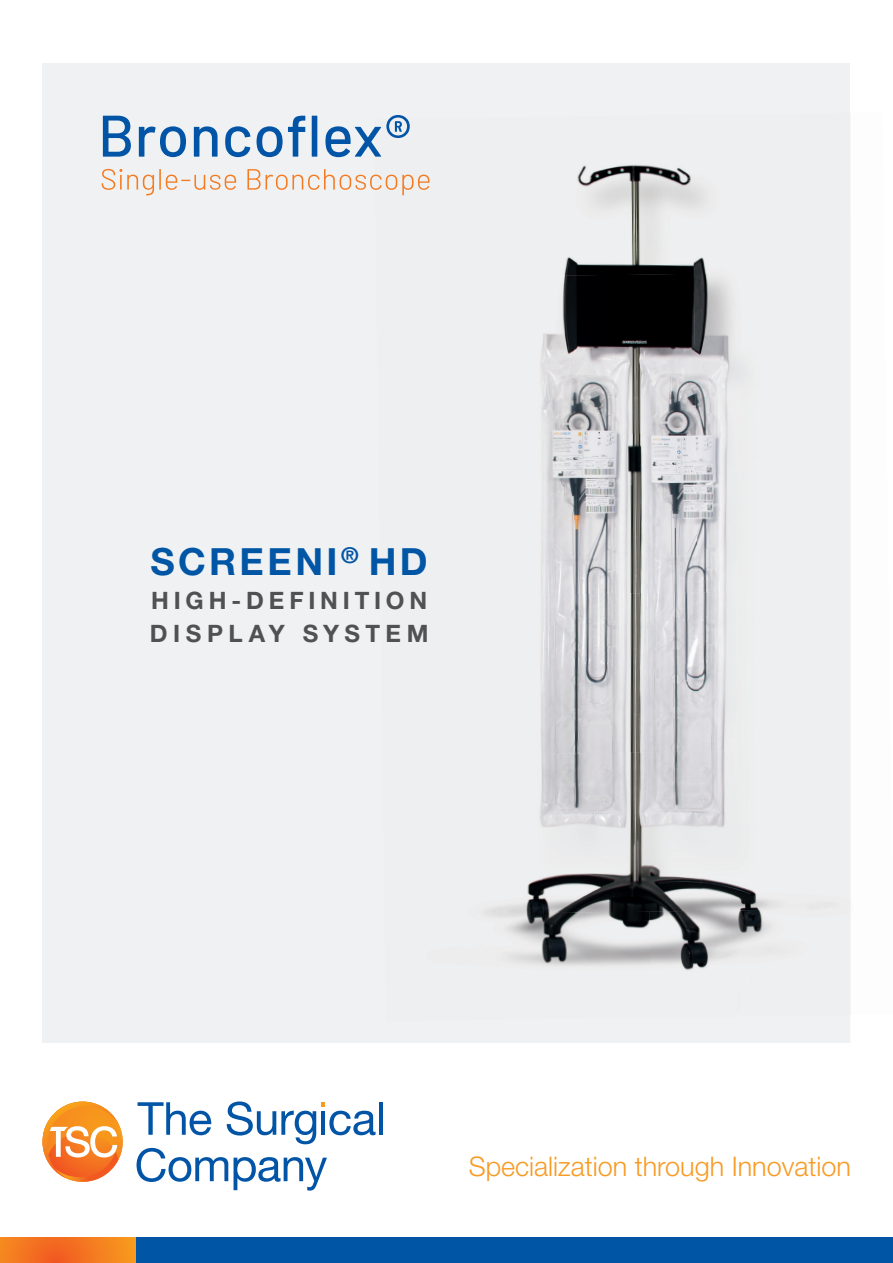
<style>
.page{position:relative;width:893px;height:1263px;background:#fff}
.page>*{position:absolute;margin:0;border:0;box-sizing:border-box;transform-origin:0 0}
.t1{font:700 37.5px "Helvetica Neue LT Pro";letter-spacing:.09em;color:#0155a5}
.t2{font:300 27px "Helvetica Neue LT Pro";color:#f89b24}
.t3{font:700 24px "Helvetica Neue LT Pro";letter-spacing:.205em;color:#4f5252}
.t4{font:700 24px "Helvetica Neue LT Pro";letter-spacing:.23em;color:#4f5252}
</style>
<div class="page">
<div style="left:43px;top:64px;width:807px;height:979px;background:#f0f1f2"></div>
<img style="left:850px;top:218px;width:1px;height:584px">
<img style="left:850px;top:802px;width:1px;height:213px">
<img style="left:564px;top:164px;width:128px;height:110px">
<img style="left:692px;top:183px;width:15px;height:91px">
<img style="left:540px;top:274px;width:154px;height:159px">
<img style="left:694px;top:272px;width:48px;height:161px">
<img style="left:541px;top:433px;width:155px;height:159px">
<img style="left:696px;top:431px;width:46px;height:161px">
<img style="left:540px;top:592px;width:158px;height:159px">
<img style="left:698px;top:590px;width:44px;height:161px">
<img style="left:484px;top:804px;width:57px;height:107px">
<img style="left:541px;top:751px;width:159px;height:160px">
<img style="left:700px;top:750px;width:131px;height:159px">
<img style="left:484px;top:911px;width:165px;height:55px">
<img style="left:649px;top:909px;width:125px;height:61px">
<svg style="left:0;top:1237px;width:136px;height:26px;background:#f47920"></svg>
<div style="left:136px;top:1237px;width:757px;height:26px;background:#0155a5"></div>
<hr style="left:379px;top:1102px;width:4px;height:33px;background:#0154a6">
<svg style="left:137px;top:1101px;width:239px;height:89px"></svg>
<svg style="left:42px;top:1101px;width:81px;height:81px"></svg>
<svg style="left:103px;top:115px;width:307px;height:42px"></svg>
<svg style="left:102px;top:169px;width:52px;height:26px"></svg>
<hr style="left:159px;top:169px;width:2px;height:21px;background:#f47b21">
<svg style="left:166px;top:175px;width:70px;height:15px"></svg>
<svg style="left:247px;top:169px;width:182px;height:26px"></svg>
<h1 class="t1" style="left:151px;top:538px;width:279px">SCREENI<sup>®</sup> HD</h1>
<p class="t3" style="left:151px;top:586px;width:278px">HIGH-DEFINITION</p>
<p class="t4" style="left:150px;top:618px;width:280px">DISPLAY SYSTEM</p>
<p class="t2" style="left:469px;top:1149px;width:384px">Specialization through Innovation</p>
</div>
